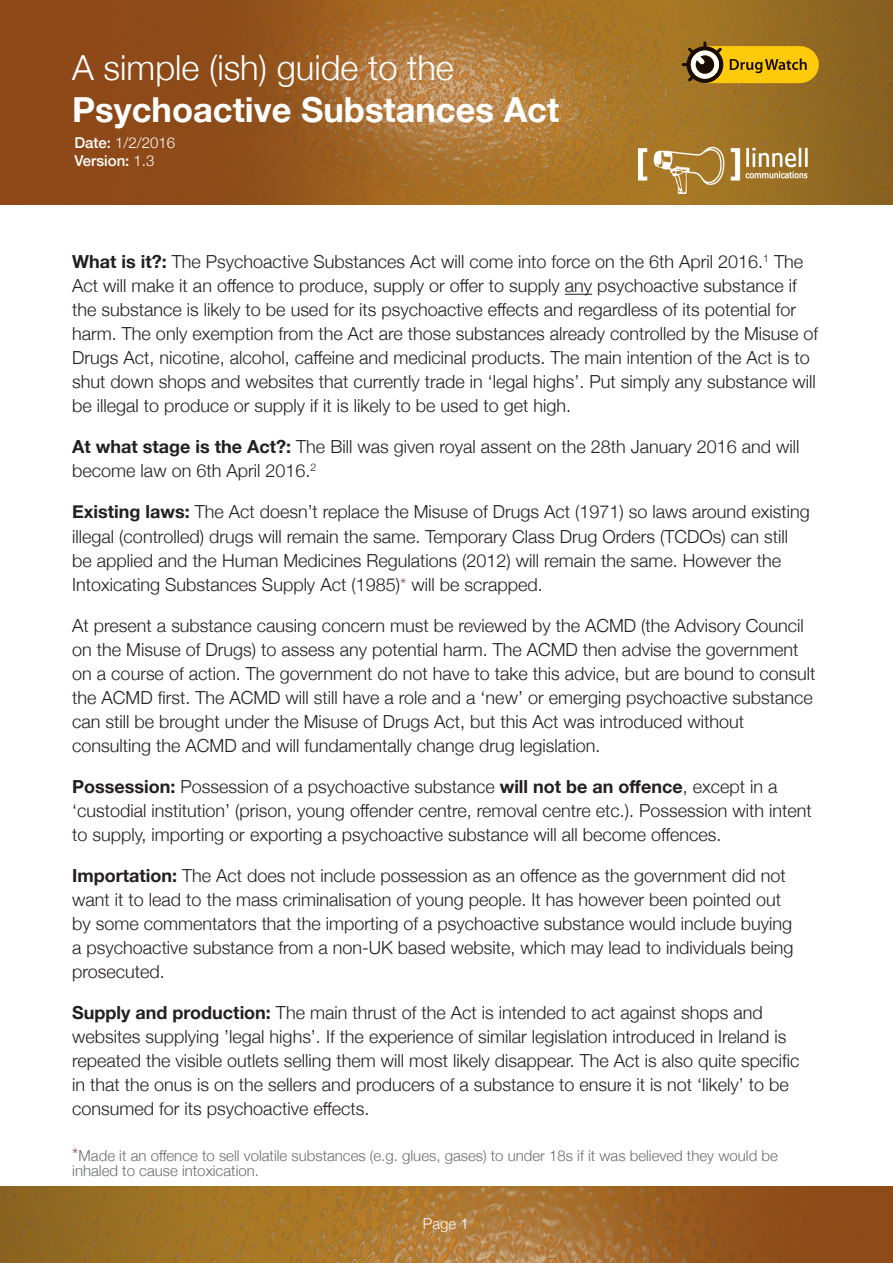
<style>
.page{position:relative;width:893px;height:1263px;background:#fff}
.page>*{position:absolute;margin:0;border:0;box-sizing:border-box;transform-origin:0 0}
.t1{font:700 34.5px "Helvetica Neue";color:#fff}
.t2{font:300 34.5px "Helvetica Neue";color:#fff}
.BODY{font:300 18px/24px "Helvetica Neue";color:#231f20}
.BODY-2{font:300 15px/15px "Helvetica Neue";color:#6c6d70}
.t3{font:500 15px/18px "Helvetica Neue";color:#fff}
.t4{font:300 15px "Helvetica Neue";color:#fff}
.s1{font-weight:300}
.s2{font-weight:700}
.s3{color:#895445}
.s4{font-size:18px;color:#895445}
</style>
<div class="page">
<img style="left:0;top:0;width:893px;height:204px">
<svg style="left:682px;top:41px;width:137px;height:42px;background:#c0991d"></svg>
<img style="left:0;top:1186px;width:893px;height:77px">
<img style="left:639px;top:136px;width:184px;height:57px">
<svg style="left:565px;top:294px;width:27px;height:1px"></svg>
<h1 class="t2" style="left:72px;top:40px;width:383px">A simple (ish) guide to the</h1>
<h1 class="t1" style="left:72px;top:82px;width:488px">Psychoactive Substances Act</h1>
<p class="t3" style="left:74px;top:133px;width:102px">Date: <span class="s1">1/2/2016<br></span>Version: <span class="s1">1.3</span></p>
<p class="BODY" style="left:72px;top:249px;width:747px"><span class="s2">What is it?:</span> The Psychoactive Substances Act will come into force on the 6th April 2016.<sup>1</sup> The Act will make it an offence to produce, supply or offer to supply any psychoactive substance if the substance is likely to be used for its psychoactive effects and regardless of its potential for harm. The only exemption from the Act are those substances already controlled by the Misuse of Drugs Act, nicotine, alcohol, caffeine and medicinal products. The main intention of the Act is to shut down shops and websites that currently trade in ‘legal highs’. Put simply any substance will be illegal to produce or supply if it is likely to be used to get high.</p>
<p class="BODY" style="left:72px;top:434px;width:729px"><span class="s2">At what stage is the Act?:</span> The Bill was given royal assent on the 28th January 2016 and will become law on 6th April 2016.<sup>2</sup></p>
<p class="BODY" style="left:72px;top:499px;width:739px"><span class="s2">Existing laws:</span> The Act doesn’t replace the Misuse of Drugs Act (1971) so laws around existing illegal (controlled) drugs will remain the same. Temporary Class Drug Orders (TCDOs) can still be applied and the Human Medicines Regulations (2012) will remain the same. However the Intoxicating Substances Supply Act (1985)<span class="s3">*</span> will be scrapped.</p>
<p class="BODY" style="left:72px;top:612px;width:745px">At present a substance causing concern must be reviewed by the ACMD (the Advisory Council on the Misuse of Drugs) to assess any potential harm. The ACMD then advise the government on a course of action. The government do not have to take this advice, but are bound to consult the ACMD first. The ACMD will still have a role and a ‘new’ or emerging psychoactive substance can still be brought under the Misuse of Drugs Act, but this Act was introduced without consulting the ACMD and will fundamentally change drug legislation.</p>
<p class="BODY" style="left:72px;top:773px;width:741px"><span class="s2">Possession:</span> Possession of a psychoactive substance <span class="s2">will not be an offence</span>, except in a ‘custodial institution’ (prison, young offender centre, removal centre etc.). Possession with intent to supply, importing or exporting a psychoactive substance will all become offences.</p>
<p class="BODY" style="left:72px;top:862px;width:723px"><span class="s2">Importation:</span> The Act does not include possession as an offence as the government did not want it to lead to the mass criminalisation of young people. It has however been pointed out by some commentators that the importing of a psychoactive substance would include buying a psychoactive substance from a non-UK based website, which may lead to individuals being prosecuted.</p>
<p class="BODY" style="left:72px;top:999px;width:729px"><span class="s2">Supply and production:</span> The main thrust of the Act is intended to act against shops and websites supplying ’legal highs’. If the experience of similar legislation introduced in Ireland is repeated the visible outlets selling them will most likely disappear. The Act is also quite specific in that the onus is on the sellers and producers of a substance to ensure it is not ‘likely’ to be consumed for its psychoactive effects.</p>
<p class="BODY-2" style="left:72px;top:1147px;width:707px"><span class="s4">*</span>Made it an offence to sell volatile substances (e.g. glues, gases) to under 18s if it was believed they would be inhaled to cause intoxication.</p>
<p class="t4" style="left:423px;top:1211px;width:47px">Page 1</p>
</div>
